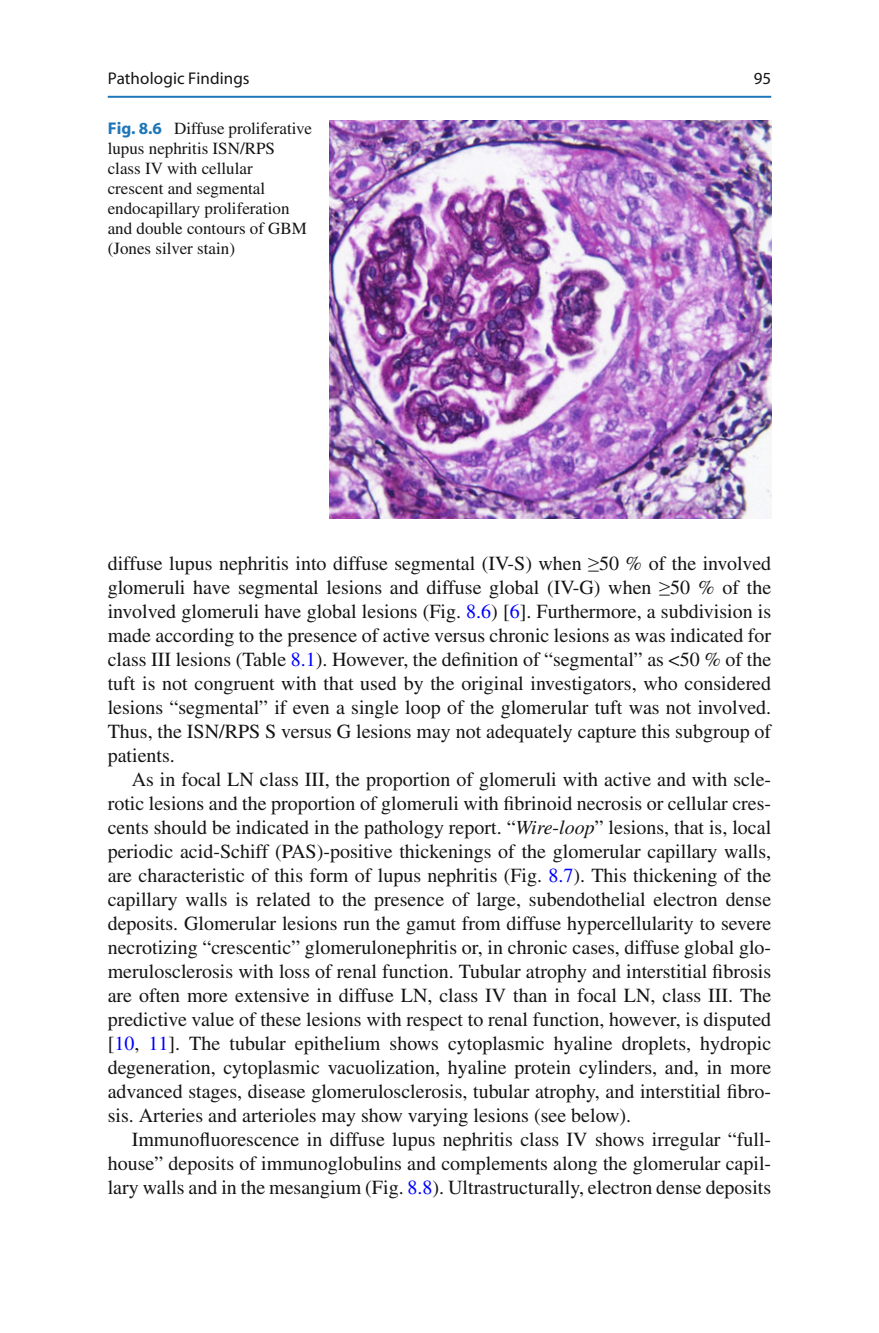
<style>
.page{position:relative;width:879px;height:1333px;background:#fff}
.page>*{position:absolute;margin:0;border:0;box-sizing:border-box;transform-origin:0 0}
.t1{font:20px/24px "Times";color:#131413;text-align:justify}
.t2{font:17px/20px "Times";color:#131413}
.t3{font:17px "Myriad";letter-spacing:.005em;color:#131413}
.s1{font-family:"Myriad";font-weight:700;color:#1f77b9}
.s2{font-family:"Times New Roman"}
.s3{color:#00f}
.s4{font-style:italic}
</style>
<div class="page">
<img style="left:329px;top:121px;width:442px;height:397px">
<hr style="left:108px;top:96px;width:663px;height:2px;background:#1f77b9">
<p class="t3" style="left:108px;top:72px;width:143px">Pathologic Findings</p>
<p class="t2" style="left:108px;top:120px;width:206px"><span class="s1">Fig. 8.6</span> Diffuse proliferative lupus nephritis ISN/RPS class IV with cellular crescent and segmental endocapillary proliferation and double contours of GBM (Jones silver stain)</p>
<p class="t3" style="left:754px;top:72px;width:19px">95</p>
<p class="t1" style="left:108px;top:553px;width:665px">diffuse lupus nephritis into diffuse segmental (IV-S) when <span class="s2">≥</span>50 % of the involved glomeruli have segmental lesions and diffuse global (IV-G) when <span class="s2">≥</span>50 % of the involved glomeruli have global lesions (Fig. <span class="s3">8.6</span> ) [ <span class="s3">6</span> ]. Furthermore, a subdivision is made according to the presence of active versus chronic lesions as was indicated for class III lesions (Table <span class="s3">8.1</span> ). However, the definition of “segmental” as &lt;50 % of the tuft is not congruent with that used by the original investigators, who considered lesions “segmental” if even a single loop of the glomerular tuft was not involved.<br>Thus, the ISN/RPS S versus G lesions may not adequately capture this subgroup of patients.</p>
<p class="t1" style="left:108px;top:769px;width:665px;text-indent:24px">As in focal LN class III, the proportion of glomeruli with active and with scle&shy;rotic lesions and the proportion of glomeruli with fibrinoid necrosis or cellular cres&shy;cents should be indicated in the pathology report. “ <span class="s4">Wire</span> - <span class="s4">loop</span> ” lesions, that is, local periodic acid-Schiff (PAS)-positive thickenings of the glomerular capillary walls, are characteristic of this form of lupus nephritis (Fig. <span class="s3">8.7</span> ). This thickening of the capillary walls is related to the presence of large, subendothelial electron dense deposits. Glomerular lesions run the gamut from diffuse hypercellularity to severe necrotizing “crescentic” glomerulonephritis or, in chronic cases, diffuse global glo&shy;merulosclerosis with loss of renal function. Tubular atrophy and interstitial fibrosis are often more extensive in diffuse LN, class IV than in focal LN, class III. The predictive value of these lesions with respect to renal function, however, is disputed [ <span class="s3">10</span> , <span class="s3">11</span> ]. The tubular epithelium shows cytoplasmic hyaline droplets, hydropic degeneration, cytoplasmic vacuolization, hyaline protein cylinders, and, in more advanced stages, disease glomerulosclerosis, tubular atrophy, and interstitial fibro&shy;sis. Arteries and arterioles may show varying lesions (see below).</p>
<p class="t1" style="left:108px;top:1129px;width:665px;text-indent:24px">Immunofluorescence in diffuse lupus nephritis class IV shows irregular “full&shy;house” deposits of immunoglobulins and complements along the glomerular capil&shy;lary walls and in the mesangium (Fig. <span class="s3">8.8</span> ). Ultrastructurally, electron dense deposits</p>
</div>
